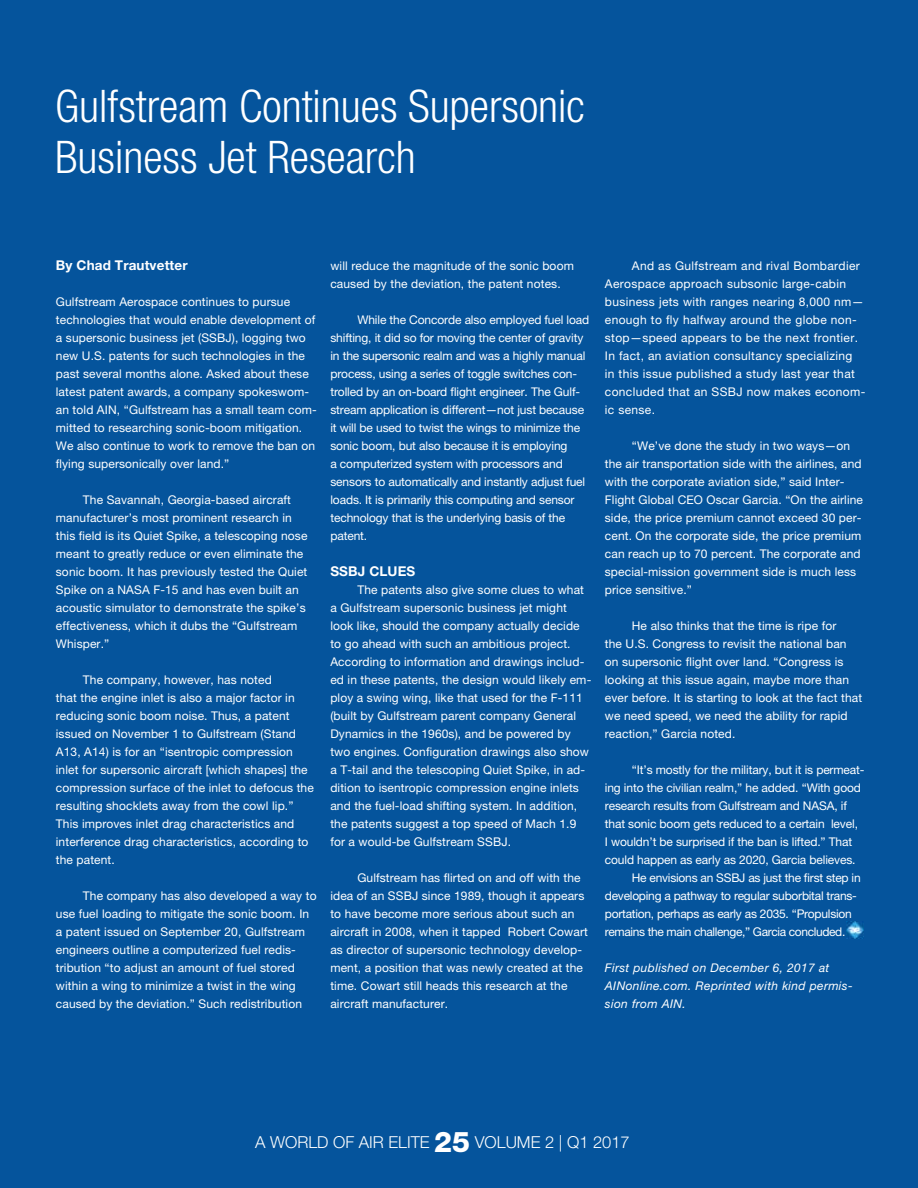
<style>
.page{position:relative;width:918px;height:1188px;background:#05549c}
.page>*{position:absolute;margin:0;border:0;box-sizing:border-box;transform-origin:0 0}
.t1{font:300 condensed 45px/51px "Helvetica Neue LT Pro";color:#fff}
.t2{font:300 16.5px "Helvetica Neue LT Pro";color:#fff}
.t3{font:700 13.5px "Helvetica Neue LT Pro";letter-spacing:.01em;color:#fff}
.t4{font:12px/18px "Helvetica Neue LT Pro";letter-spacing:.01em;color:#fff}
.t5{font:12px/18px "Helvetica Neue LT Pro";letter-spacing:-.01em;color:#fff}
.t6{font:12px/18px "Helvetica Neue LT Pro";letter-spacing:.03em;color:#fff}
.t7{font:12px "Helvetica Neue LT Pro";letter-spacing:-.02em;color:#fff}
.t8{font:italic 12px/18px "Helvetica Neue LT Pro";letter-spacing:.03em;color:#fff}
.t9{font:12px "Helvetica Neue LT Pro";letter-spacing:-.03em;color:#fff}
.s1{font-weight:800;font-size:28.5px}
</style>
<div class="page">
<img style="left:847px;top:921px;width:17px;height:17px">
<h1 class="t1" style="left:55px;top:80px;width:531px">Gulfstream Continues Supersonic<br>Business Jet Research</h1>
<p class="t3" style="left:56px;top:257px;width:133px">By Chad Trautvetter</p>
<p class="t4" style="left:56px;top:293px;width:262px">Gulfstream Aerospace continues to pursue technologies that would enable development of a supersonic business jet (SSBJ), logging two new U.S. patents for such technologies in the past several months alone. Asked about these latest patent awards, a company spokeswom&shy;an told AIN, “Gulfstream has a small team com&shy;mitted to researching sonic-boom mitigation.<br>We also continue to work to remove the ban on flying supersonically over land.”</p>
<p class="t4" style="left:56px;top:491px;width:253px;text-indent:27px">The Savannah, Georgia-based aircraft manufacturer’s most prominent research in this field is its Quiet Spike, a telescoping nose meant to greatly reduce or even eliminate the sonic boom. It has previously tested the Quiet Spike on a NASA F-15 and has even built an acoustic simulator to demonstrate the spike’s effectiveness, which it dubs the “Gulfstream Whisper.”</p>
<p class="t4" style="left:56px;top:671px;width:260px;text-indent:27px">The company, however, has noted<br>that the engine inlet is also a major factor in reducing sonic boom noise. Thus, a patent issued on November 1 to Gulfstream (Stand A13, A14) is for an “isentropic compression inlet for supersonic aircraft [which shapes] the compression surface of the inlet to defocus the resulting shocklets away from the cowl lip.” This improves inlet drag characteristics and interference drag characteristics, according to the patent.</p>
<p class="t4" style="left:56px;top:887px;width:262px;text-indent:27px">The company has also developed a way to use fuel loading to mitigate the sonic boom. In a patent issued on September 20, Gulfstream engineers outline a computerized fuel redis&shy;tribution “to adjust an amount of fuel stored within a wing to minimize a twist in the wing caused by the deviation.” Such redistribution</p>
<p class="t4" style="left:330px;top:257px;width:245px">will reduce the magnitude of the sonic boom caused by the deviation, the patent notes.</p>
<p class="t5" style="left:330px;top:311px;width:261px;text-indent:27px">While the Concorde also employed fuel load shifting, it did so for moving the center of gravity in the supersonic realm and was a highly manual process, using a series of toggle switches con&shy;trolled by an on-board flight engineer. The Gulf&shy;stream application is different—not just because it will be used to twist the wings to minimize the sonic boom, but also because it is employing<br>a computerized system with processors and sensors to automatically and instantly adjust fuel loads. It is primarily this computing and sensor technology that is the underlying basis of the patent.</p>
<p class="t3" style="left:330px;top:563px;width:87px">SSBJ CLUES</p>
<p class="t4" style="left:330px;top:581px;width:262px;text-indent:27px">The patents also give some clues to what a Gulfstream supersonic business jet might look like, should the company actually decide to go ahead with such an ambitious project.<br>According to information and drawings includ&shy;ed in these patents, the design would likely em&shy;ploy a swing wing, like that used for the F-111 (built by Gulfstream parent company General Dynamics in the 1960s), and be powered by two engines. Configuration drawings also show a T-tail and the telescoping Quiet Spike, in ad&shy;dition to isentropic compression engine inlets and the fuel-load shifting system. In addition, the patents suggest a top speed of Mach 1.9 for a would-be Gulfstream SSBJ.</p>
<p class="t4" style="left:330px;top:869px;width:259px;text-indent:27px">Gulfstream has flirted on and off with the idea of an SSBJ since 1989, though it appears to have become more serious about such an aircraft in 2008, when it tapped Robert Cowart as director of supersonic technology develop&shy;ment, a position that was newly created at the time. Cowart still heads this research at the aircraft manufacturer.</p>
<p class="t6" style="left:605px;top:257px;width:262px;text-indent:27px">And as Gulfstream and rival Bombardier Aerospace approach subsonic large-cabin business jets with ranges nearing 8,000 nm— enough to fly halfway around the globe non&shy;stop—speed appears to be the next frontier.<br>In fact, an aviation consultancy specializing<br>in this issue published a study last year that concluded that an SSBJ now makes econom&shy;ic sense.</p>
<p class="t4" style="left:605px;top:437px;width:260px;text-indent:27px">“We’ve done the study in two ways—on the air transportation side with the airlines, and with the corporate aviation side,” said Inter-Flight Global CEO Oscar Garcia. “On the airline side, the price premium cannot exceed 30 per&shy;cent. On the corporate side, the price premium can reach up to 70 percent. The corporate and special-mission government side is much less price sensitive.”</p>
<p class="t4" style="left:605px;top:617px;width:259px;text-indent:27px">He also thinks that the time is ripe for<br>the U.S. Congress to revisit the national ban on supersonic flight over land. “Congress is looking at this issue again, maybe more than ever before. It is starting to look at the fact that we need speed, we need the ability for rapid reaction,” Garcia noted.</p>
<p class="t5" style="left:632px;top:761px;width:234px">“It’s mostly for the military, but it is permeat-</p>
<p class="t5" style="left:605px;top:779px;width:258px">ing into the civilian realm,” he added. “With good</p>
<p class="t5" style="left:605px;top:797px;width:244px">research results from Gulfstream and NASA, if</p>
<p class="t5" style="left:605px;top:815px;width:255px">that sonic boom gets reduced to a certain level,</p>
<p class="t5" style="left:605px;top:833px;width:249px">I wouldn’t be surprised if the ban is lifted.” That</p>
<p class="t5" style="left:605px;top:851px;width:252px">could happen as early as 2020, Garcia believes.</p>
<p class="t7" style="left:632px;top:871px;width:230px">He envisions an SSBJ as just the first step in</p>
<p class="t7" style="left:605px;top:889px;width:254px">developing a pathway to regular suborbital trans-</p>
<p class="t7" style="left:605px;top:907px;width:248px">portation, perhaps as early as 2035. “Propulsion</p>
<p class="t9" style="left:605px;top:925px;width:242px">remains the main challenge,” Garcia concluded.</p>
<p class="t8" style="left:605px;top:959px;width:249px">First published on December 6, 2017 at<br>AINonline.com. Reprinted with kind permis&shy;sion from AIN.</p>
<h2 class="t2" style="left:255px;top:1132px;width:376px">A WORLD OF AIR ELITE <span class="s1">25</span> VOLUME 2 | Q1 2017</h2>
</div>
